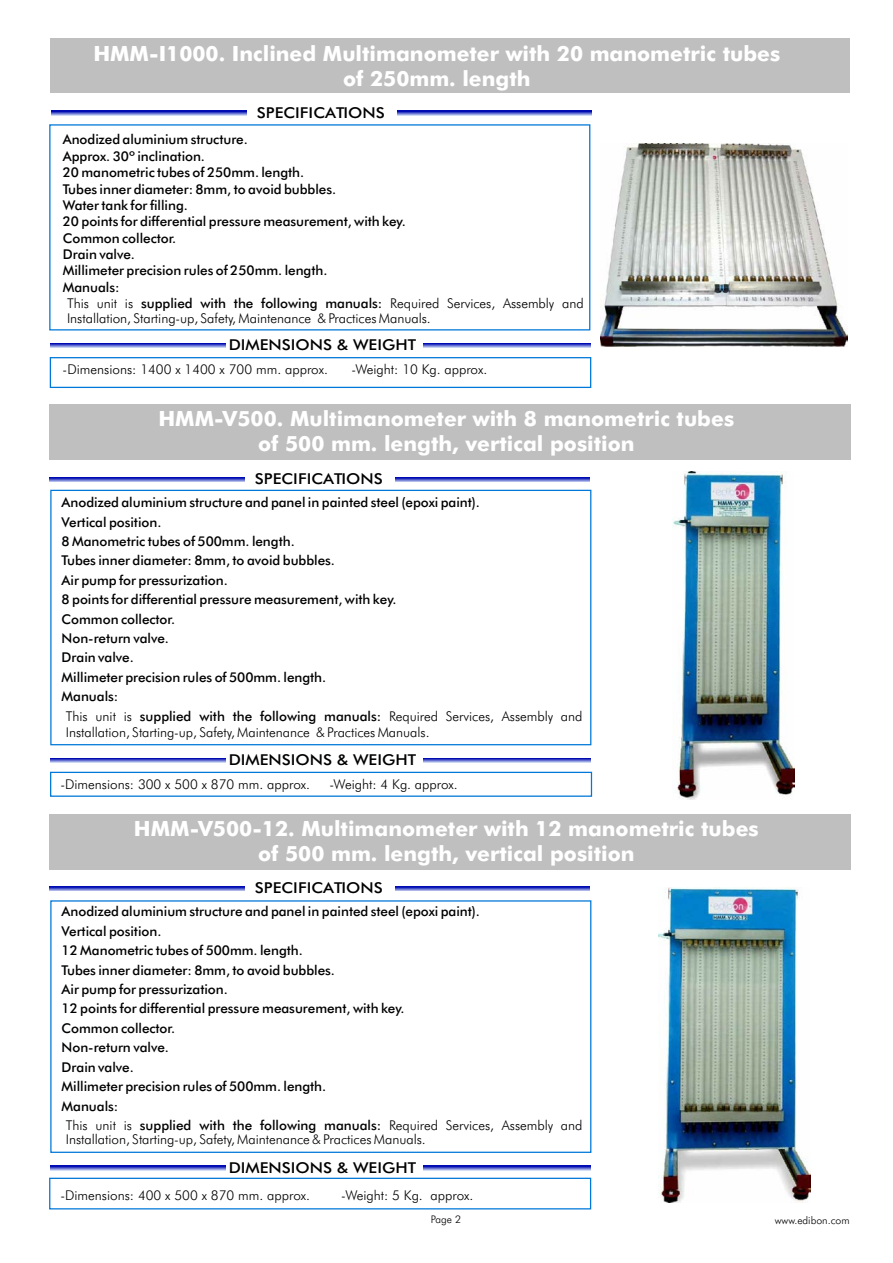
<style>
.page{position:relative;width:893px;height:1263px;background:#fff}
.page>*{position:absolute;margin:0;border:0;box-sizing:border-box;transform-origin:0 0}
.t1{font:700 21px/25.2px "Futura Md BT";color:#fff;text-align:center}
.t2{font:15px "Futura Md BT";color:#000;scale:1.1 1}
.t3{font:13.5px/19.4px "Futura Md BT";letter-spacing:-.005em;color:#000}
.t4{font:13.5px/14.5px "Futura Lt BT";letter-spacing:-.005em;color:#000}
.t5{font:10.5px "Futura Lt BT";color:#000}
.s1{font-family:"Futura Md BT"}
</style>
<div class="page">
<div style="left:49px;top:404px;width:801px;height:56px;background:#bfbfbf"></div>
<svg style="left:50px;top:489px;width:542px;height:308px"></svg>
<div style="left:49px;top:124px;width:541px;height:207px;border:1px solid #0078d9"></div>
<div style="left:50px;top:38px;width:799px;height:54px;background:#bfbfbf"></div>
<div style="left:50px;top:357px;width:541px;height:31px;border:1px solid #0078d9"></div>
<div style="left:49px;top:814px;width:801px;height:56px;background:#bfbfbf"></div>
<div style="left:50px;top:900px;width:541px;height:253px;border:1px solid #0078d9"></div>
<svg style="left:52px;top:111px;width:194px;height:4px"></svg>
<svg style="left:397px;top:111px;width:195px;height:4px"></svg>
<svg style="left:51px;top:343px;width:174px;height:4px"></svg>
<svg style="left:423px;top:343px;width:167px;height:4px"></svg>
<svg style="left:50px;top:478px;width:194px;height:4px"></svg>
<svg style="left:395px;top:478px;width:195px;height:4px"></svg>
<svg style="left:51px;top:758px;width:174px;height:4px"></svg>
<svg style="left:423px;top:758px;width:167px;height:4px"></svg>
<svg style="left:50px;top:887px;width:194px;height:4px"></svg>
<svg style="left:395px;top:887px;width:195px;height:4px"></svg>
<div style="left:49px;top:1178px;width:542px;height:31px;border:1px solid #0078d9"></div>
<svg style="left:51px;top:1166px;width:174px;height:4px"></svg>
<svg style="left:423px;top:1166px;width:167px;height:4px"></svg>
<img style="left:672px;top:471px;width:122px;height:329px">
<img style="left:658px;top:887px;width:152px;height:316px">
<img style="left:600px;top:144px;width:247px;height:203px">
<h1 class="t1" style="left:93px;top:43px;width:688px">HMM-I1000. Inclined Multimanometer with 20 manometric tubes of 250mm. length</h1>
<p class="t2" style="left:257px;top:106px;width:118px">SPECIFICATIONS</p>
<p class="t3" style="left:63px;top:133px;width:344px;line-height:16.4px">Anodized aluminium structure.<br>Approx. 30º inclination.<br>20 manometric tubes of 250mm. length.<br>Tubes inner diameter: 8mm, to avoid bubbles.<br>Water tank for filling.<br>20 points for differential pressure measurement, with key.<br>Common collector.<br>Drain valve.<br>Millimeter precision rules of 250mm. length.<br>Manuals:</p>
<p class="t4" style="left:67px;top:297px;width:518px">This unit is <span class="s1">supplied with the following manuals:</span> Required Services, Assembly and<br>Installation, Starting-up, Safety, Maintenance &amp; Practices Manuals.</p>
<p class="t4" style="left:63px;top:363px;width:267px">-Dimensions: 1400 x 1400 x 700 mm. approx.</p>
<p class="t4" style="left:351px;top:363px;width:137px">-Weight: 10 Kg. approx.</p>
<p class="t2" style="left:229px;top:339px;width:172px">DIMENSIONS &amp; WEIGHT</p>
<h1 class="t1" style="left:158px;top:407px;width:577px">HMM-V500. Multimanometer with 8 manometric tubes of 500 mm. length, vertical position</h1>
<p class="t2" style="left:255px;top:473px;width:118px">SPECIFICATIONS</p>
<p class="t3" style="left:62px;top:494px;width:420px">Anodized aluminium structure and panel in painted steel (epoxi paint).<br>Vertical position.<br>8 Manometric tubes of 500mm. length.<br>Tubes inner diameter: 8mm, to avoid bubbles.<br>Air pump for pressurization.<br>8 points for differential pressure measurement, with key.<br>Common collector.<br>Non-return valve.<br>Drain valve.<br>Millimeter precision rules of 500mm. length.<br>Manuals:</p>
<p class="t4" style="left:66px;top:709px;width:518px;line-height:16.2px">This unit is <span class="s1">supplied with the following manuals:</span> Required Services, Assembly and<br>Installation, Starting-up, Safety, Maintenance &amp; Practices Manuals.</p>
<p class="t2" style="left:229px;top:754px;width:172px">DIMENSIONS &amp; WEIGHT</p>
<p class="t4" style="left:60px;top:778px;width:251px">-Dimensions: 300 x 500 x 870 mm. approx.</p>
<p class="t4" style="left:329px;top:778px;width:130px">-Weight: 4 Kg. approx.</p>
<h1 class="t1" style="left:134px;top:817px;width:626px">HMM-V500-12. Multimanometer with 12 manometric tubes of 500 mm. length, vertical position</h1>
<p class="t2" style="left:255px;top:882px;width:118px">SPECIFICATIONS</p>
<p class="t3" style="left:62px;top:903px;width:420px">Anodized aluminium structure and panel in painted steel (epoxi paint).<br>Vertical position.<br>12 Manometric tubes of 500mm. length.<br>Tubes inner diameter: 8mm, to avoid bubbles.<br>Air pump for pressurization.<br>12 points for differential pressure measurement, with key.<br>Common collector.<br>Non-return valve.<br>Drain valve.<br>Millimeter precision rules of 500mm. length.<br>Manuals:</p>
<p class="t4" style="left:66px;top:1119px;width:518px">This unit is <span class="s1">supplied with the following manuals:</span> Required Services, Assembly and<br>Installation, Starting-up, Safety, Maintenance &amp; Practices Manuals.</p>
<p class="t2" style="left:229px;top:1161px;width:172px">DIMENSIONS &amp; WEIGHT</p>
<p class="t4" style="left:60px;top:1189px;width:251px">-Dimensions: 400 x 500 x 870 mm. approx.</p>
<p class="t4" style="left:341px;top:1189px;width:134px">-Weight: 5 Kg. approx.</p>
<p class="t5" style="left:431px;top:1215px;width:32px">Page 2</p>
<p class="t5" style="left:774px;top:1216px;width:76px">www.edibon.com</p>
</div>
